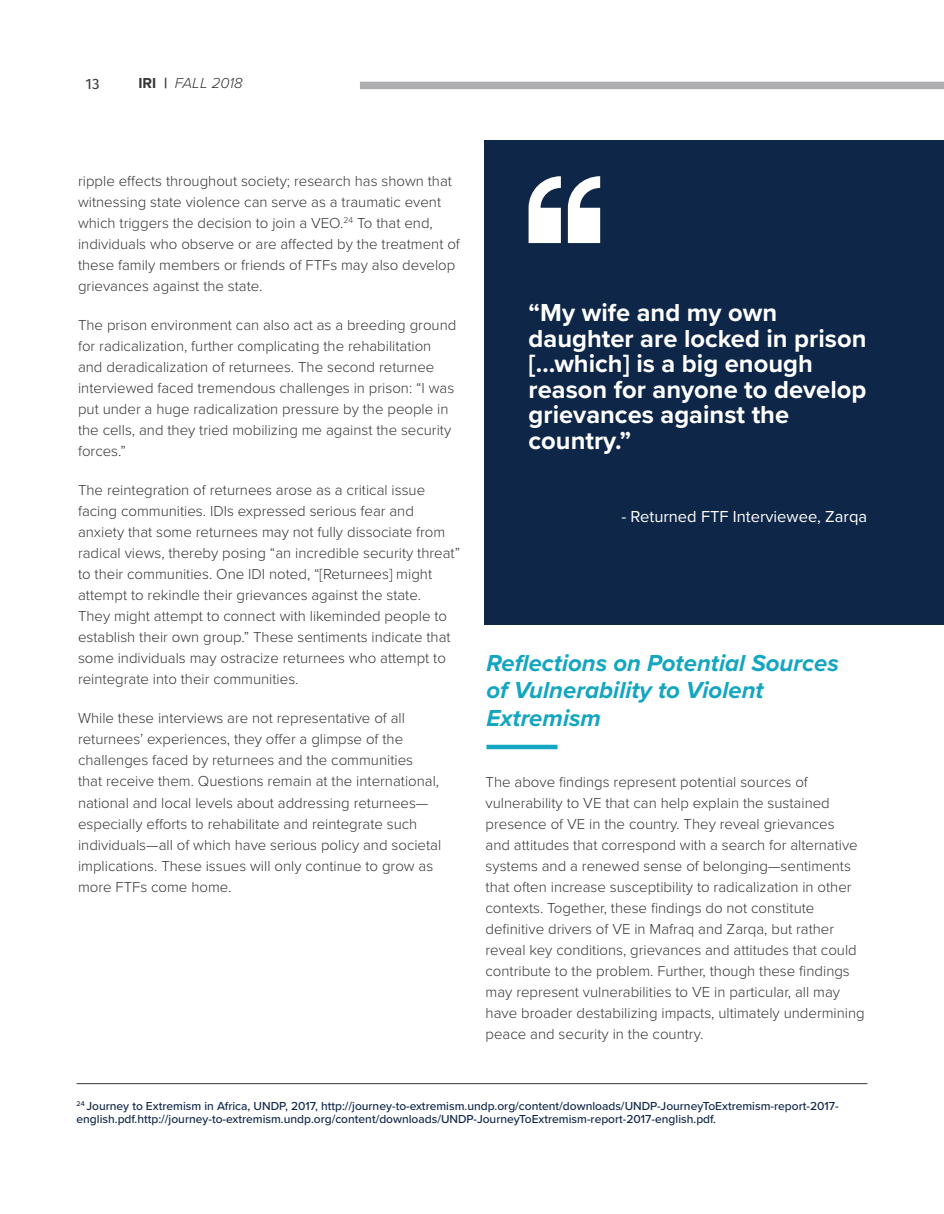
<style>
.page{position:relative;width:944px;height:1214px;background:#fff}
.page>*{position:absolute;margin:0;border:0;box-sizing:border-box;transform-origin:0 0}
.t1{font:700 25.5px/25.5px "Proxima Nova";color:#fff}
.t2{font:italic 700 24px/27.8px "Proxima Nova";color:#14a6c0}
.t3{font:16.5px "Proxima Nova";color:#fff}
.t4{font:300 15px/21px "Proxima Nova";color:#353635}
.t5{font:italic 300 15px "Proxima Nova";color:#353635}
.t6{font:15px "Fira Sans";color:#353635}
.t7{font:500 12px/13.5px "Proxima Nova";color:#0e2648}
.s1{font-weight:700;font-style:normal}
</style>
<div class="page">
<div style="left:360px;top:82px;width:584px;height:7px;background:#aeadb0"></div>
<div style="left:485px;top:140px;width:459px;height:485px;background:#0e2648"></div>
<svg style="left:528px;top:176px;width:72px;height:67px"></svg>
<div style="left:486px;top:744px;width:71px;height:5px;background:#14a6c0"></div>
<hr style="left:77px;top:1083px;width:790px;height:1px;background:#353635">
<p class="t6" style="left:85px;top:73px;width:15px">13</p>
<p class="t5" style="left:138px;top:72px;width:106px"><span class="s1">IRI |</span> FALL 2018</p>
<p class="t4" style="left:78px;top:170px;width:383px">ripple effects throughout society; research has shown that witnessing state violence can serve as a traumatic event which triggers the decision to join a VEO.<sup>24</sup> To that end, individuals who observe or are affected by the treatment of these family members or friends of FTFs may also develop grievances against the state.</p>
<p class="t4" style="left:78px;top:314px;width:380px">The prison environment can also act as a breeding ground for radicalization, further complicating the rehabilitation and deradicalization of returnees. The second returnee interviewed faced tremendous challenges in prison: “I was put under a huge radicalization pressure by the people in the cells, and they tried mobilizing me against the security forces.”</p>
<p class="t4" style="left:78px;top:479px;width:383px">The reintegration of returnees arose as a critical issue facing communities. IDIs expressed serious fear and anxiety that some returnees may not fully dissociate from radical views, thereby posing “an incredible security threat” to their communities. One IDI noted, “[Returnees] might attempt to rekindle their grievances against the state.<br>They might attempt to connect with likeminded people to establish their own group.” These sentiments indicate that some individuals may ostracize returnees who attempt to reintegrate into their communities.</p>
<p class="t4" style="left:78px;top:707px;width:365px">While these interviews are not representative of all returnees’ experiences, they offer a glimpse of the challenges faced by returnees and the communities<br>that receive them. Questions remain at the international, national and local levels about addressing returnees— especially efforts to rehabilitate and reintegrate such individuals—all of which have serious policy and societal implications. These issues will only continue to grow as more FTFs come home.</p>
<h1 class="t1" style="left:528px;top:299px;width:339px">“My wife and my own daughter are locked in prison […which] is a big enough reason for anyone to develop grievances against the country.”</h1>
<p class="t3" style="left:621px;top:504px;width:247px">- Returned FTF Interviewee, Zarqa</p>
<h2 class="t2" style="left:486px;top:648px;width:354px">Reflections on Potential Sources of Vulnerability to Violent<br>Extremism</h2>
<p class="t4" style="left:485px;top:770px;width:381px">The above findings represent potential sources of vulnerability to VE that can help explain the sustained presence of VE in the country. They reveal grievances<br>and attitudes that correspond with a search for alternative systems and a renewed sense of belonging—sentiments that often increase susceptibility to radicalization in other contexts. Together, these findings do not constitute definitive drivers of VE in Mafraq and Zarqa, but rather reveal key conditions, grievances and attitudes that could contribute to the problem. Further, though these findings may represent vulnerabilities to VE in particular, all may have broader destabilizing impacts, ultimately undermining peace and security in the country.</p>
<p class="t7" style="left:77px;top:1098px;width:763px"><sup>24</sup> Journey to Extremism in Africa, UNDP, 2017, http://journey-to-extremism.undp.org/content/downloads/UNDP-JourneyToExtremism-report-2017- english.pdf.http://journey-to-extremism.undp.org/content/downloads/UNDP-JourneyToExtremism-report-2017-english.pdf.</p>
</div>
